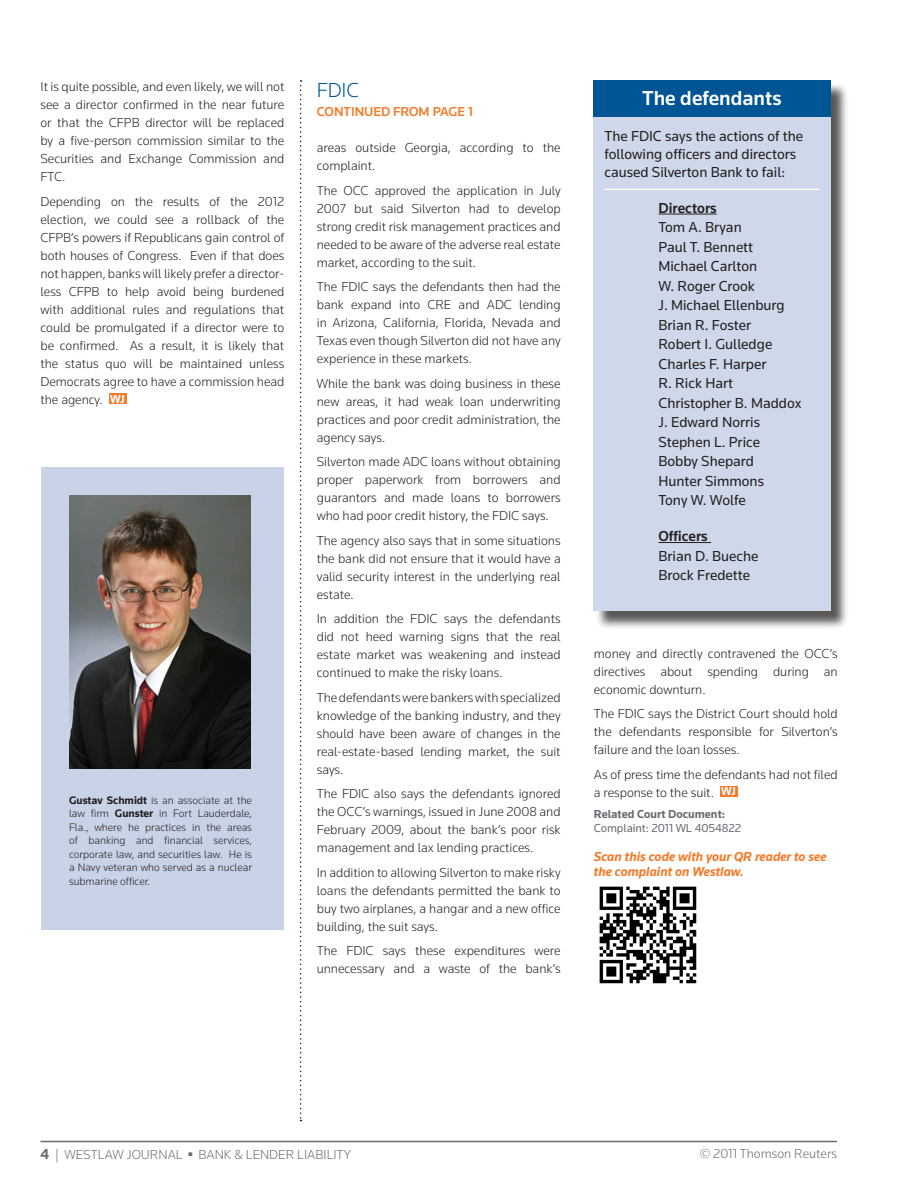
<style>
.page{position:relative;width:918px;height:1188px;background:#fff}
.page>*{position:absolute;margin:0;border:0;box-sizing:border-box;transform-origin:0 0}
.t1{font:500 21px "Knowledge";color:#fff}
.CT{font:300 21px "Knowledge";color:#005595}
.t2{font:15px/18px "Knowledge";color:#231f20}
.t3{font:500 15px "Knowledge";color:#231f20}
.t4{font:300 13.5px/18px "Knowledge";color:#231f20;text-align:justify}
.t5{font:300 13.5px "Knowledge";color:#696b73}
.QR_note{font:italic 700 13.5px/14.9px "Knowledge";color:#f47b2a}
.t6{font:500 13.5px "Knowledge";color:#f47b2a}
.AN{font:12px "Knowledge";color:#696b73}
.AN_Head{font:700 12px "Knowledge";color:#696b73}
.t7{font:700 11.85px "Knowledge";color:#fff}
.AB{font:300 11.25px/13.5px "Knowledge";color:#231f20;text-align:justify}
.s1{font-weight:700}
.s2{font-weight:700;font-size:15px}
</style>
<div class="page">
<hr style="left:40px;top:1141px;width:797px;height:1px;background:#696b73">
<div style="left:41px;top:467px;width:243px;height:463px;background:#c8d3e7"></div>
<div style="left:109px;top:393px;width:17px;height:11px;background:#f47b2a"></div>
<img style="left:69px;top:496px;width:182px;height:272px">
<svg style="left:300px;top:80px;width:2px;height:1041px"></svg>
<div style="left:720px;top:786px;width:17px;height:11px;background:#f47b2a"></div>
<img style="left:599px;top:886px;width:98px;height:98px">
<div style="left:595px;top:82px;width:254px;height:548px;background:#231f20;opacity:.75"></div>
<div style="left:593px;top:80px;width:238px;height:531px;background:#ced8ea"></div>
<hr style="left:658px;top:214px;width:59px;height:1px;background:#231f20">
<hr style="left:658px;top:542px;width:53px;height:1px;background:#231f20">
<div style="left:593px;top:80px;width:238px;height:37px;background:#005595"></div>
<hr style="left:604px;top:189px;width:215px;height:1px;background:#fff">
<p class="t4" style="left:40px;top:78px;width:245px">It is quite possible, and even likely, we will not see a director confirmed in the near future or that the CFPB director will be replaced by a five-person commission similar to the Securities and Exchange Commission and FTC.</p>
<p class="t4" style="left:40px;top:192px;width:245px">Depending on the results of the 2012 election, we could see a rollback of the CFPB’s powers if Republicans gain control of both houses of Congress. Even if that does not happen, banks will likely prefer a director&shy;less CFPB to help avoid being burdened with additional rules and regulations that could be promulgated if a director were to be confirmed. As a result, it is likely that the status quo will be maintained unless Democrats agree to have a commission head the agency.</p>
<p class="t7" style="left:110px;top:391px;width:16px">WJ</p>
<p class="AB" style="left:69px;top:793px;width:184px"><span class="s1">Gustav Schmidt</span> is an associate at the law firm <span class="s1">Gunster</span> in Fort Lauderdale, Fla., where he practices in the areas of banking and financial services, corporate law, and securities law. He is a Navy veteran who served as a nuclear submarine officer.</p>
<p class="CT" style="left:317px;top:77px;width:44px">FDIC</p>
<p class="t6" style="left:317px;top:103px;width:158px">CONTINUED FROM PAGE 1</p>
<p class="t4" style="left:317px;top:138px;width:245px">areas outside Georgia, according to the complaint.</p>
<p class="t4" style="left:317px;top:181px;width:245px">The OCC approved the application in July 2007 but said Silverton had to develop strong credit risk management practices and needed to be aware of the adverse real estate market, according to the suit.</p>
<p class="t4" style="left:317px;top:277px;width:245px">The FDIC says the defendants then had the bank expand into CRE and ADC lending in Arizona, California, Florida, Nevada and Texas even though Silverton did not have any experience in these markets.</p>
<p class="t4" style="left:317px;top:374px;width:245px">While the bank was doing business in these new areas, it had weak loan underwriting practices and poor credit administration, the agency says.</p>
<p class="t4" style="left:317px;top:452px;width:245px">Silverton made ADC loans without obtaining proper paperwork from borrowers and guarantors and made loans to borrowers who had poor credit history, the FDIC says.</p>
<p class="t4" style="left:317px;top:531px;width:245px">The agency also says that in some situations the bank did not ensure that it would have a valid security interest in the underlying real estate.</p>
<p class="t4" style="left:317px;top:609px;width:245px">In addition the FDIC says the defendants did not heed warning signs that the real estate market was weakening and instead continued to make the risky loans.</p>
<p class="t4" style="left:317px;top:688px;width:245px">The defendants were bankers with specialized knowledge of the banking industry, and they should have been aware of changes in the real-estate-based lending market, the suit says.</p>
<p class="t4" style="left:317px;top:784px;width:245px">The FDIC also says the defendants ignored the OCC’s warnings, issued in June 2008 and February 2009, about the bank’s poor risk management and lax lending practices.</p>
<p class="t4" style="left:317px;top:863px;width:245px">In addition to allowing Silverton to make risky loans the defendants permitted the bank to buy two airplanes, a hangar and a new office building, the suit says.</p>
<p class="t4" style="left:317px;top:941px;width:245px">The FDIC says these expenditures were unnecessary and a waste of the bank’s</p>
<p class="t1" style="left:642px;top:85px;width:141px">The defendants</p>
<p class="t2" style="left:604px;top:126px;width:200px">The FDIC says the actions of the following officers and directors caused Silverton Bank to fail:</p>
<p class="t3" style="left:658px;top:198px;width:60px">Directors</p>
<p class="t2" style="left:658px;top:218px;width:85px">Tom A. Bryan</p>
<p class="t2" style="left:658px;top:237px;width:96px">Paul T. Bennett</p>
<p class="t2" style="left:658px;top:257px;width:100px">Michael Carlton</p>
<p class="t2" style="left:658px;top:276px;width:98px">W. Roger Crook</p>
<p class="t2" style="left:658px;top:296px;width:128px">J. Michael Ellenburg</p>
<p class="t2" style="left:658px;top:315px;width:94px">Brian R. Foster</p>
<p class="t2" style="left:658px;top:335px;width:115px">Robert I. Gulledge</p>
<p class="t2" style="left:658px;top:354px;width:109px">Charles F. Harper</p>
<p class="t2" style="left:658px;top:374px;width:76px">R. Rick Hart</p>
<p class="t2" style="left:658px;top:393px;width:145px">Christopher B. Maddox</p>
<p class="t2" style="left:658px;top:413px;width:103px">J. Edward Norris</p>
<p class="t2" style="left:658px;top:432px;width:103px">Stephen L. Price</p>
<p class="t2" style="left:658px;top:452px;width:97px">Bobby Shepard</p>
<p class="t2" style="left:658px;top:471px;width:107px">Hunter Simmons</p>
<p class="t2" style="left:658px;top:491px;width:89px">Tony W. Wolfe</p>
<p class="t3" style="left:658px;top:527px;width:51px">Officers</p>
<p class="t2" style="left:658px;top:546px;width:102px">Brian D. Bueche</p>
<p class="t2" style="left:658px;top:566px;width:93px">Brock Fredette</p>
<p class="t4" style="left:594px;top:644px;width:245px">money and directly contravened the OCC’s directives about spending during an economic downturn.</p>
<p class="t4" style="left:594px;top:704px;width:245px">The FDIC says the District Court should hold the defendants responsible for Silverton’s failure and the loan losses.</p>
<p class="t4" style="left:594px;top:765px;width:245px">As of press time the defendants had not filed a response to the suit.</p>
<p class="t7" style="left:721px;top:784px;width:16px">WJ</p>
<p class="AN_Head" style="left:594px;top:806px;width:133px">Related Court Document:</p>
<p class="AN" style="left:594px;top:821px;width:149px">Complaint: 2011 WL 4054822</p>
<p class="QR_note" style="left:594px;top:849px;width:234px">Scan this code with your QR reader to see the complaint on Westlaw.</p>
<p class="t5" style="left:40px;top:1146px;width:312px"><span class="s2">4</span> | WESTLAW JOURNAL ■ BANK &amp; LENDER LIABILITY</p>
<p class="t5" style="left:700px;top:1145px;width:139px">© 2011 Thomson Reuters</p>
</div>
